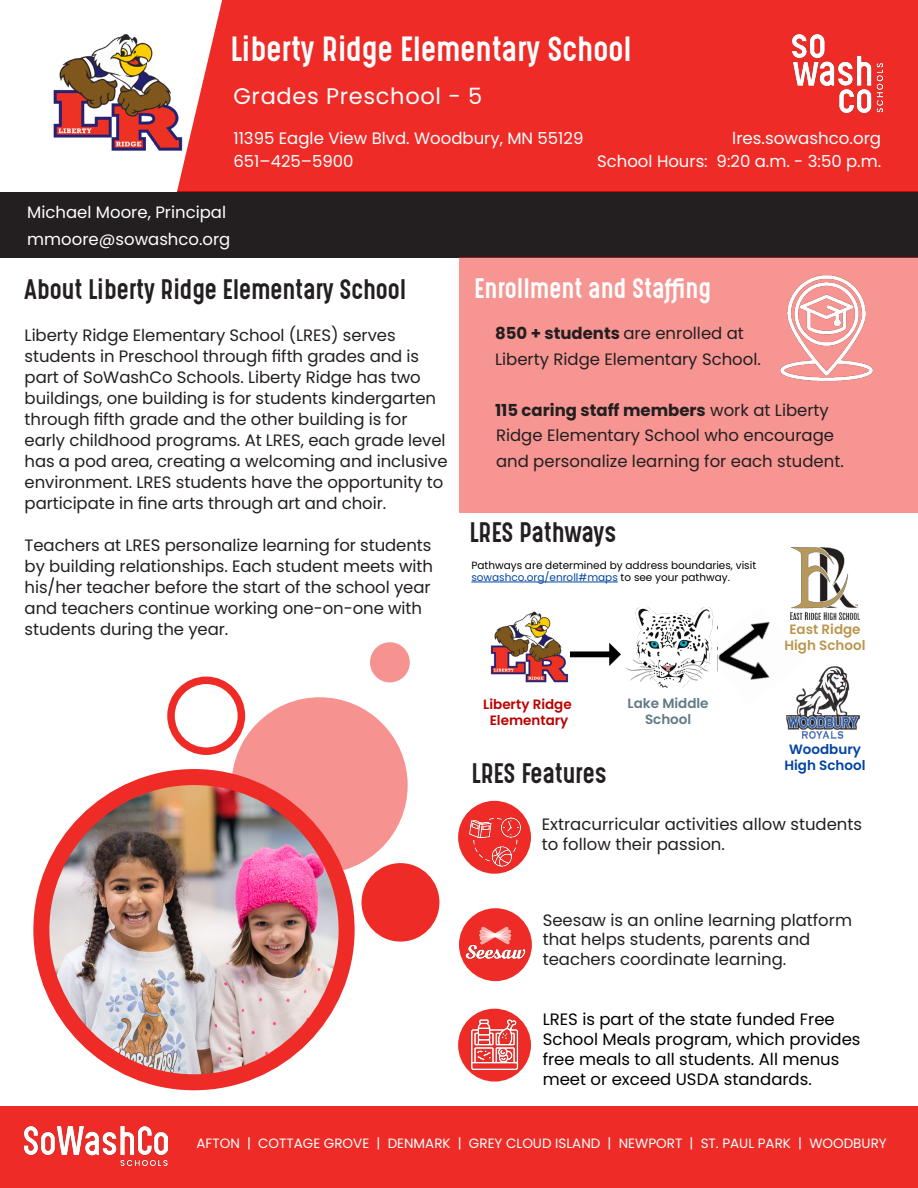
<style>
.page{position:relative;width:918px;height:1188px;background:#fff}
.page>*{position:absolute;margin:0;border:0;box-sizing:border-box;transform-origin:0 0}
.t1{font:29.7px "Gotcha Gothic";color:#fff}
.t2{font:24px "Gotcha Gothic";letter-spacing:-.005em;color:#231f20}
.t3{font:24px "Gotcha Gothic";color:#fff}
.t4{font:22.5px "Poppins";letter-spacing:.03em;color:#fff}
.t5{font:16.5px/21px "Poppins";letter-spacing:-.005em;color:#231f20}
.t6{font:16.5px/27px "Poppins";color:#fff}
.t7{font:16.5px/19.8px "Poppins";color:#000}
.t8{font:13.5px "Poppins";color:#fff}
.t9{font:600 13.5px/16.2px "Poppins";color:#b00;text-align:center}
.t10{font:600 13.5px/16.2px "Poppins";color:#bb974f;text-align:center}
.t11{font:600 13.5px/16.2px "Poppins";color:#0244a4;text-align:center}
.t12{font:600 13.5px/16.2px "Poppins";color:#617a86;text-align:center}
.t13{font:10.5px/12.6px "Poppins";color:#000}
.s1{font-weight:700}
.s2{color:#0244a4}
</style>
<div class="page">
<div style="left:222px;top:0;width:696px;height:192px;background:#ee2b26"></div>
<svg style="left:0;top:1px;width:222px;height:257px"></svg>
<div style="left:0;top:192px;width:918px;height:65px;background:#231f20"></div>
<img style="left:793px;top:34px;width:89px;height:78px">
<div style="left:459px;top:257px;width:459px;height:256px;background:#f69592"></div>
<img style="left:780px;top:275px;width:93px;height:107px">
<div style="left:0;top:1106px;width:918px;height:82px;background:#ee2b26"></div>
<img style="left:24px;top:1126px;width:143px;height:39px">
<div style="left:459px;top:908px;width:73px;height:73px;background:#ee2b26;border-radius:50%"></div>
<img style="left:463px;top:908px;width:65px;height:57px">
<div style="left:458px;top:801px;width:73px;height:73px;background:#ee2b26;border-radius:50%"></div>
<img style="left:466px;top:812px;width:57px;height:56px">
<div style="left:458px;top:1009px;width:73px;height:73px;background:#ee2b26;border-radius:50%"></div>
<img style="left:466px;top:1016px;width:57px;height:55px">
<img style="left:571px;top:642px;width:50px;height:24px">
<img style="left:709px;top:607px;width:93px;height:73px">
<img style="left:791px;top:547px;width:68px;height:72px">
<hr style="left:471px;top:582px;width:147px;height:1px;background:#0244a4">
<div style="left:232px;top:697px;width:176px;height:176px;background:#f69290;border-radius:50%"></div>
<img style="left:41px;top:777px;width:306px;height:305px;border-radius:153px">
<div style="left:33px;top:769px;width:322px;height:321px;border:16px solid #ee2b26;border-radius:50%"></div>
<div style="left:362px;top:863px;width:77px;height:79px;background:#ee2b26;border-radius:50%"></div>
<div style="left:167px;top:677px;width:78px;height:78px;border:8px solid #ee2b26;border-radius:50%"></div>
<div style="left:370px;top:642px;width:40px;height:40px;background:#f69290;border-radius:50%"></div>
<img style="left:625px;top:608px;width:92px;height:80px">
<img style="left:786px;top:665px;width:73px;height:74px">
<img style="left:43px;top:23px;width:143px;height:144px">
<img style="left:490px;top:611px;width:81px;height:72px">
<p class="t1" style="left:230px;top:26px;width:403px">Liberty Ridge Elementary School</p>
<p class="t4" style="left:233px;top:83px;width:250px">Grades Preschool - 5</p>
<p class="t6" style="left:233px;top:125px;width:352px">11395 Eagle View Blvd. Woodbury, MN 55129</p>
<p class="t6" style="left:233px;top:148px;width:122px">651–425–5900</p>
<p class="t6" style="left:27px;top:198px;width:205px">Michael Moore, Principal mmoore@sowashco.org</p>
<p class="t6" style="left:732px;top:125px;width:150px">lres.sowashco.org</p>
<p class="t6" style="left:597px;top:148px;width:286px">School Hours: 9:20 a.m. - 3:50 p.m.</p>
<p class="t2" style="left:25px;top:271px;width:383px">About Liberty Ridge Elementary School</p>
<p class="t5" style="left:25px;top:325px;width:425px">Liberty Ridge Elementary School (LRES) serves students in Preschool through fifth grades and is part of SoWashCo Schools. Liberty Ridge has two buildings, one building is for students kindergarten through fifth grade and the other building is for early childhood programs. At LRES, each grade level has a pod area, creating a welcoming and inclusive environment. LRES students have the opportunity to participate in fine arts through art and choir.</p>
<p class="t5" style="left:25px;top:535px;width:410px">Teachers at LRES personalize learning for students by building relationships. Each student meets with his/her teacher before the start of the school year and teachers continue working one-on-one with students during the year.</p>
<p class="t3" style="left:474px;top:270px;width:238px">Enrollment and Staffing</p>
<p class="t5" style="left:495px;top:323px;width:250px"><span class="s1">850 + students</span> are enrolled at</p>
<p class="t5" style="left:495px;top:349px;width:267px">Liberty Ridge Elementary School.</p>
<p class="t5" style="left:495px;top:397px;width:350px;line-height:25.5px"><span class="s1">115 caring staff members</span> work at Liberty<br>Ridge Elementary School who encourage and personalize learning for each student.</p>
<p class="t2" style="left:470px;top:514px;width:148px">LRES Pathways</p>
<p class="t13" style="left:471px;top:559px;width:286px">Pathways are determined by address boundaries, visit <span class="s2">sowashco.org/enroll#maps</span> to see your pathway.</p>
<p class="t9" style="left:483px;top:696px;width:90px">Liberty Ridge<br>Elementary</p>
<p class="t2" style="left:472px;top:755px;width:137px">LRES Features</p>
<p class="t12" style="left:628px;top:695px;width:83px">Lake Middle<br>School</p>
<p class="t10" style="left:785px;top:621px;width:82px">East Ridge<br>High School</p>
<p class="t11" style="left:785px;top:742px;width:82px">Woodbury<br>High School</p>
<p class="t5" style="left:542px;top:815px;width:322px;line-height:19.8px">Extracurricular activities allow students to follow their passion.</p>
<p class="t5" style="left:543px;top:910px;width:311px;line-height:19.8px">Seesaw is an online learning platform that helps students, parents and teachers coordinate learning.</p>
<p class="t7" style="left:543px;top:1010px;width:319px">LRES is part of the state funded Free School Meals program, which provides free meals to all students. All menus meet or exceed USDA standards.</p>
<p class="t8" style="left:197px;top:1135px;width:692px">AFTON | COTTAGE GROVE | DENMARK | GREY CLOUD ISLAND | NEWPORT | ST. PAUL PARK | WOODBURY</p>
</div>
